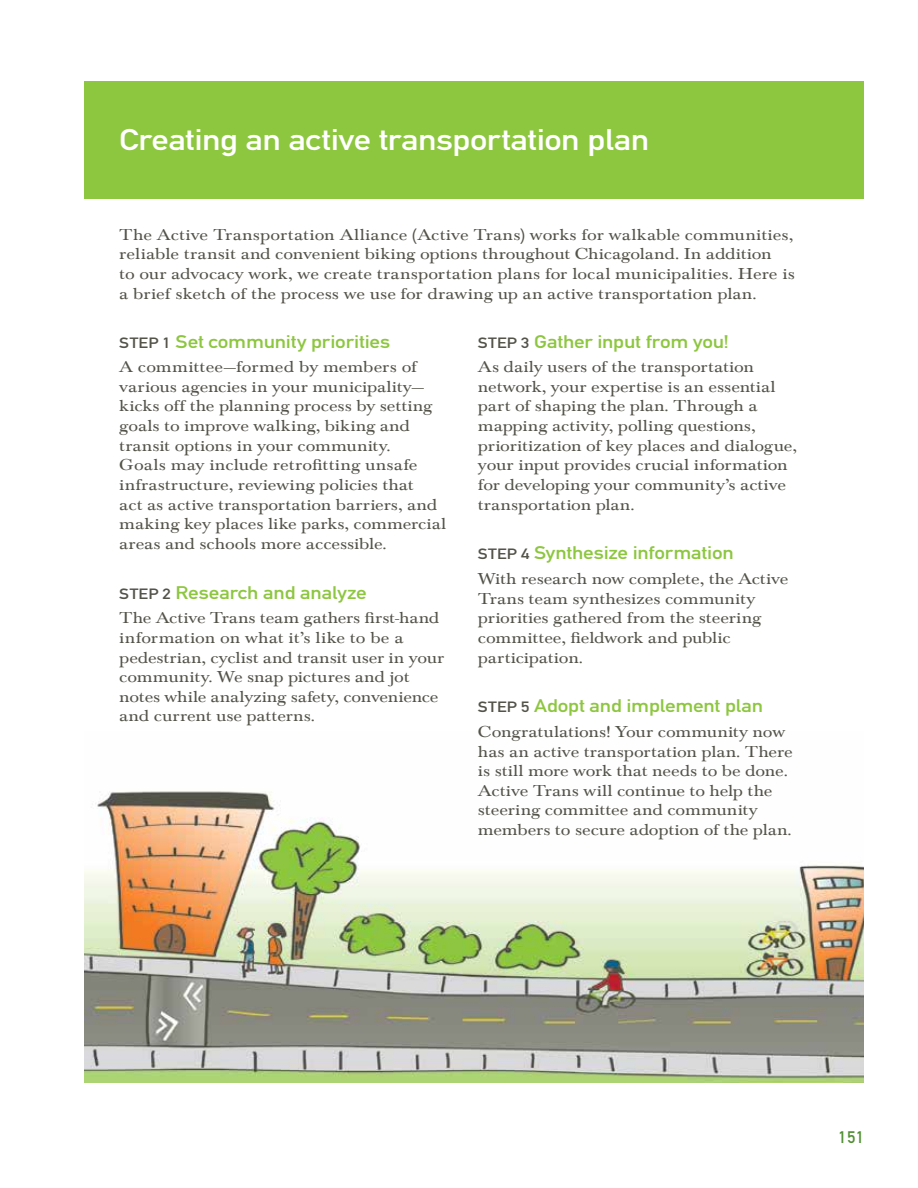
<style>
.page{position:relative;width:918px;height:1188px;background:#fff}
.page>*{position:absolute;margin:0;border:0;box-sizing:border-box;transform-origin:0 0}
.t1{font:29.4px "DIN Mittelschrift Std";letter-spacing:-.015em;color:#fff;scale:1.18 1}
.t2{font:18px "DIN Mittelschrift Std";letter-spacing:-.01em;color:#8dc63f;scale:1.18 1}
.t3{font:16.5px "DIN Mittelschrift Std";color:#508f31}
.t4{font:16.35px/19.6px "Baskerville Com";letter-spacing:-.005em;color:#54534a;scale:1.18 1}
.s1{font-size:14.7px;color:#54534a}
</style>
<div class="page">
<img style="left:85px;top:791px;width:779px;height:291px">
<div style="left:85px;top:81px;width:779px;height:118px;background:#8dc63f"></div>
<h1 class="t1" style="left:119px;top:123px;width:451px">Creating an active transportation plan</h1>
<p class="t4" style="left:119px;top:225px;width:574px">The Active Transportation Alliance (Active Trans) works for walkable communities, reliable transit and convenient biking options throughout Chicagoland. In addition<br>to our advocacy work, we create transportation plans for local municipalities. Here is a brief sketch of the process we use for drawing up an active transportation plan.</p>
<p class="t2" style="left:119px;top:331px;width:231px"><span class="s1">sTeP 1</span> set community priorities</p>
<p class="t4" style="left:119px;top:357px;width:279px">A committee—formed by members of various agencies in your municipality— kicks off the planning process by setting goals to improve walking, biking and transit options in your community.<br>Goals may include retrofitting unsafe infrastructure, reviewing policies that<br>act as active transportation barriers, and making key places like parks, commercial areas and schools more accessible.</p>
<p class="t2" style="left:119px;top:582px;width:211px"><span class="s1">sTeP 2</span> Research and analyze</p>
<p class="t4" style="left:119px;top:608px;width:277px">The Active Trans team gathers first-hand information on what it’s like to be a pedestrian, cyclist and transit user in your community. We snap pictures and jot notes while analyzing safety, convenience and current use patterns.</p>
<p class="t2" style="left:478px;top:331px;width:214px"><span class="s1">sTeP 3</span> Gather input from you!</p>
<p class="t4" style="left:478px;top:357px;width:272px">As daily users of the transportation network, your expertise is an essential part of shaping the plan. Through a mapping activity, polling questions, prioritization of key places and dialogue, your input provides crucial information for developing your community’s active transportation plan.</p>
<p class="t2" style="left:478px;top:543px;width:218px"><span class="s1">sTeP 4</span> synthesize information</p>
<p class="t4" style="left:478px;top:569px;width:265px">With research now complete, the Active<br>Trans team synthesizes community priorities gathered from the steering committee, fieldwork and public participation.</p>
<p class="t2" style="left:478px;top:696px;width:243px"><span class="s1">sTeP 5</span> Adopt and implement plan</p>
<p class="t4" style="left:478px;top:722px;width:268px">Congratulations! Your community now has an active transportation plan. There is still more work that needs to be done.<br>Active Trans will continue to help the steering committee and community members to secure adoption of the plan.</p>
<p class="t3" style="left:839px;top:1127px;width:27px">151</p>
</div>
